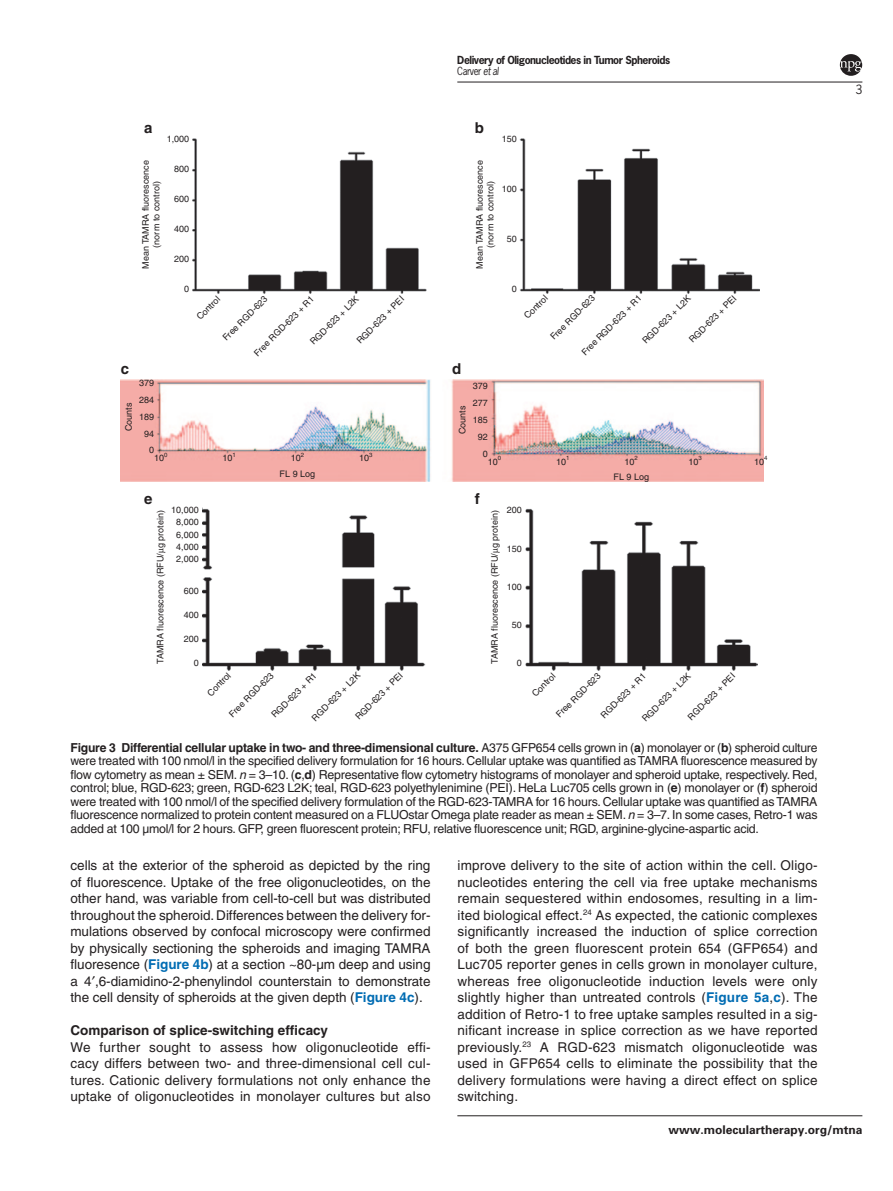
<style>
.page{position:relative;width:893px;height:1191px;background:#fff}
.page>*{position:absolute;margin:0;border:0;box-sizing:border-box;transform-origin:0 0}
.t1{font:700 15px "Helvetica";color:#231f20}
.t2{font:13.5px/16.5px "Helvetica";letter-spacing:.015em;color:#231f20;text-align:justify}
.t3{font:700 13.5px "Helvetica";color:#231f20}
.t4{font:12.3px/13.5px "Helvetica";letter-spacing:-.015em;color:#231f20;text-align:justify}
.t5{font:700 12px "Univers";color:#231f20}
.t6{font:12px "News Gothic";color:#231f20}
.t7{font:700 10.5px/11.7px "News Gothic";letter-spacing:-.045em;color:#231f20}
.t8{font:9px/10.8px "Helvetica";color:#231f20;text-align:center}
.t9{font:6px "Helvetica";color:#231f20}
.s1{font-weight:400}
.s2{font-weight:400;font-style:italic}
.s3{font-weight:700}
.s4{font-style:italic}
.s5{font-weight:700;color:#006cb3}
</style>
<div class="page">
<hr style="left:457px;top:1115px;width:405px;height:1px;background:#231f20">
<hr style="left:457px;top:82px;width:405px;height:1px;background:#231f20">
<svg style="left:840px;top:54px;width:22px;height:22px"></svg>
<img style="left:121px;top:379px;width:643px;height:102px">
<img style="left:193px;top:138px;width:567px;height:155px">
<img style="left:203px;top:508px;width:555px;height:162px">
<svg style="left:493px;top:548px;width:7px;height:5px"></svg>
<p class="t7" style="left:457px;top:53px;width:214px">Delivery of Oligonucleotides in Tumor Spheroids<br><span class="s1">Carver</span> <span class="s2">et al</span></p>
<p class="t1" style="left:144px;top:118px;width:10px">a</p>
<p class="t1" style="left:475px;top:118px;width:11px">b</p>
<p class="t8" style="left:167px;top:134px;width:24px">1,000</p>
<p class="t8" style="left:502px;top:134px;width:17px">150</p>
<p class="t8" style="left:140px;top:269px;width:110px;rotate:-90deg">Mean TAMRA fluorescence (norm to control)</p>
<p class="t8" style="left:174px;top:164px;width:17px">800</p>
<p class="t8" style="left:174px;top:194px;width:17px">600</p>
<p class="t8" style="left:174px;top:224px;width:17px">400</p>
<p class="t8" style="left:174px;top:254px;width:17px">200</p>
<p class="t8" style="left:184px;top:284px;width:7px">0</p>
<p class="t8" style="left:308px;top:339px;width:66px;rotate:-45deg">RGD-623 + L2K</p>
<p class="t8" style="left:194px;top:314px;width:31px;rotate:-45deg">Control</p>
<p class="t8" style="left:221px;top:335px;width:60px;rotate:-45deg">Free RGD-623</p>
<p class="t8" style="left:354px;top:338px;width:64px;rotate:-45deg">RGD-623 + PEI</p>
<p class="t8" style="left:252px;top:350px;width:82px;rotate:-45deg">Free RGD-623 + R1</p>
<p class="t1" style="left:121px;top:360px;width:10px">c</p>
<p class="t1" style="left:452px;top:360px;width:11px">d</p>
<p class="t8" style="left:139px;top:377px;width:17px">379</p>
<p class="t8" style="left:474px;top:269px;width:110px;rotate:-90deg">Mean TAMRA fluorescence (norm to control)</p>
<p class="t8" style="left:502px;top:184px;width:17px">100</p>
<p class="t8" style="left:507px;top:234px;width:12px">50</p>
<p class="t8" style="left:473px;top:381px;width:17px">379</p>
<p class="t8" style="left:512px;top:283px;width:7px">0</p>
<p class="t8" style="left:579px;top:350px;width:82px;rotate:-45deg">Free RGD-623 + R1</p>
<p class="t8" style="left:640px;top:338px;width:66px;rotate:-45deg">RGD-623 + L2K</p>
<p class="t8" style="left:522px;top:313px;width:31px;rotate:-45deg">Control</p>
<p class="t8" style="left:548px;top:334px;width:60px;rotate:-45deg">Free RGD-623</p>
<p class="t8" style="left:687px;top:337px;width:64px;rotate:-45deg">RGD-623 + PEI</p>
<p class="t8" style="left:139px;top:394px;width:17px">284</p>
<p class="t8" style="left:123px;top:431px;width:30px;rotate:-90deg">Counts</p>
<p class="t8" style="left:139px;top:411px;width:17px">189</p>
<p class="t8" style="left:144px;top:428px;width:12px">94</p>
<p class="t8" style="left:473px;top:398px;width:17px">277</p>
<p class="t8" style="left:457px;top:434px;width:30px;rotate:-90deg">Counts</p>
<p class="t8" style="left:473px;top:414px;width:17px">185</p>
<p class="t8" style="left:478px;top:431px;width:12px">92</p>
<p class="t8" style="left:149px;top:445px;width:7px">0</p>
<p class="t9" style="left:164px;top:451px;width:5px">0</p>
<p class="t8" style="left:154px;top:453px;width:12px">10</p>
<p class="t9" style="left:232px;top:451px;width:5px">1</p>
<p class="t8" style="left:222px;top:453px;width:12px">10</p>
<p class="t9" style="left:301px;top:451px;width:5px">2</p>
<p class="t8" style="left:291px;top:453px;width:12px">10</p>
<p class="t9" style="left:369px;top:451px;width:5px">3</p>
<p class="t8" style="left:359px;top:453px;width:12px">10</p>
<p class="t8" style="left:483px;top:448px;width:7px">0</p>
<p class="t9" style="left:498px;top:454px;width:5px">0</p>
<p class="t8" style="left:488px;top:456px;width:12px">10</p>
<p class="t8" style="left:280px;top:468px;width:37px">FL 9 Log</p>
<p class="t1" style="left:144px;top:489px;width:10px">e</p>
<p class="t1" style="left:475px;top:489px;width:6px">f</p>
<p class="t8" style="left:171px;top:505px;width:29px">10,000</p>
<p class="t8" style="left:155px;top:664px;width:155px;rotate:-90deg">TAMRA fluorescence (RFU/ g protein)</p>
<p class="t8" style="left:176px;top:517px;width:24px">8,000</p>
<p class="t8" style="left:176px;top:529px;width:24px">6,000</p>
<p class="t8" style="left:176px;top:541px;width:24px">4,000</p>
<p class="t8" style="left:176px;top:553px;width:24px">2,000</p>
<p class="t8" style="left:184px;top:585px;width:17px">600</p>
<p class="t8" style="left:184px;top:609px;width:17px">400</p>
<p class="t8" style="left:184px;top:633px;width:17px">200</p>
<p class="t8" style="left:194px;top:657px;width:7px">0</p>
<p class="t8" style="left:507px;top:505px;width:17px">200</p>
<p class="t8" style="left:507px;top:543px;width:17px">150</p>
<p class="t8" style="left:489px;top:664px;width:155px;rotate:-90deg">TAMRA fluorescence (RFU/ g protein)</p>
<p class="t8" style="left:507px;top:581px;width:17px">100</p>
<p class="t8" style="left:512px;top:619px;width:12px">50</p>
<p class="t8" style="left:517px;top:657px;width:7px">0</p>
<p class="t9" style="left:566px;top:454px;width:5px">1</p>
<p class="t8" style="left:556px;top:456px;width:12px">10</p>
<p class="t9" style="left:635px;top:454px;width:5px">2</p>
<p class="t8" style="left:625px;top:456px;width:12px">10</p>
<p class="t8" style="left:613px;top:471px;width:37px">FL 9 Log</p>
<p class="t9" style="left:698px;top:454px;width:5px">3</p>
<p class="t8" style="left:688px;top:456px;width:12px">10</p>
<p class="t8" style="left:310px;top:715px;width:66px;rotate:-45deg">RGD-623 + L2K</p>
<p class="t8" style="left:227px;top:711px;width:60px;rotate:-45deg">Free RGD-623</p>
<p class="t8" style="left:205px;top:690px;width:31px;rotate:-45deg">Control</p>
<p class="t8" style="left:640px;top:716px;width:66px;rotate:-45deg">RGD-623 + L2K</p>
<p class="t8" style="left:353px;top:714px;width:64px;rotate:-45deg">RGD-623 + PEI</p>
<p class="t8" style="left:530px;top:691px;width:31px;rotate:-45deg">Control</p>
<p class="t8" style="left:554px;top:712px;width:60px;rotate:-45deg">Free RGD-623</p>
<p class="t8" style="left:598px;top:713px;width:61px;rotate:-45deg">RGD-623 + R1</p>
<p class="t8" style="left:685px;top:715px;width:64px;rotate:-45deg">RGD-623 + PEI</p>
<p class="t8" style="left:269px;top:712px;width:61px;rotate:-45deg">RGD-623 + R1</p>
<p class="t9" style="left:764px;top:454px;width:5px">4</p>
<p class="t8" style="left:754px;top:456px;width:12px">10</p>
<p class="t4" style="left:70px;top:740px;width:749px"><span class="s3">Figure 3 Differential cellular uptake in two- and three-dimensional culture.</span> A375 GFP654 cells grown in (<span class="s3">a</span>) monolayer or (<span class="s3">b</span>) spheroid culture were treated with 100 nmol/l in the specified delivery formulation for 16 hours. Cellular uptake was quantified as TAMRA fluorescence measured by flow cytometry as mean ± SEM. <span class="s4">n</span> = 3–10. (<span class="s3">c</span>,<span class="s3">d</span>) Representative flow cytometry histograms of monolayer and spheroid uptake, respectively. Red, control; blue, RGD-623; green, RGD-623 L2K; teal, RGD-623 polyethylenimine (PEI). HeLa Luc705 cells grown in (<span class="s3">e</span>) monolayer or (<span class="s3">f</span>) spheroid were treated with 100 nmol/l of the specified delivery formulation of the RGD-623-TAMRA for 16 hours. Cellular uptake was quantified as TAMRA fluorescence normalized to protein content measured on a FLUOstar Omega plate reader as mean ± SEM. <span class="s4">n</span> = 3–7. In some cases, Retro-1 was added at 100 µmol/l for 2 hours. GFP, green fluorescent protein; RFU, relative fluorescence unit; RGD, arginine-glycine-aspartic acid.</p>
<p class="t2" style="left:70px;top:857px;width:362px">cells at the exterior of the spheroid as depicted by the ring of fluorescence. Uptake of the free oligonucleotides, on the other hand, was variable from cell-to-cell but was distributed throughout the spheroid. Differences between the delivery for&shy;mulations observed by confocal microscopy were confirmed by physically sectioning the spheroids and imaging TAMRA fluoresence (<span class="s5">Figure 4b</span>) at a section ~80-µm deep and using a 4 ,6-diamidino-2-phenylindol counterstain to demonstrate the cell density of spheroids at the given depth (<span class="s5">Figure 4c</span>).</p>
<p class="t3" style="left:70px;top:1022px;width:259px">Comparison of splice-switching efficacy</p>
<p class="t2" style="left:70px;top:1038px;width:362px">We further sought to assess how oligonucleotide effi&shy;cacy differs between two- and three-dimensional cell cul&shy;tures. Cationic delivery formulations not only enhance the uptake of oligonucleotides in monolayer cultures but also</p>
<p class="t2" style="left:457px;top:857px;width:362px">improve delivery to the site of action within the cell. Oligo&shy;nucleotides entering the cell via free uptake mechanisms remain sequestered within endosomes, resulting in a lim&shy;ited biological effect.<sup>24</sup> As expected, the cationic complexes significantly increased the induction of splice correction of both the green fluorescent protein 654 (GFP654) and Luc705 reporter genes in cells grown in monolayer culture, whereas free oligonucleotide induction levels were only slightly higher than untreated controls (<span class="s5">Figure 5a</span>,<span class="s5">c</span>). The addition of Retro-1 to free uptake samples resulted in a sig&shy;nificant increase in splice correction as we have reported previously.<sup>23</sup> A RGD-623 mismatch oligonucleotide was used in GFP654 cells to eliminate the possibility that the delivery formulations were having a direct effect on splice switching.</p>
<p class="t6" style="left:855px;top:82px;width:8px">3</p>
<p class="t5" style="left:668px;top:1122px;width:196px">www.moleculartherapy.org/mtna</p>
</div>
